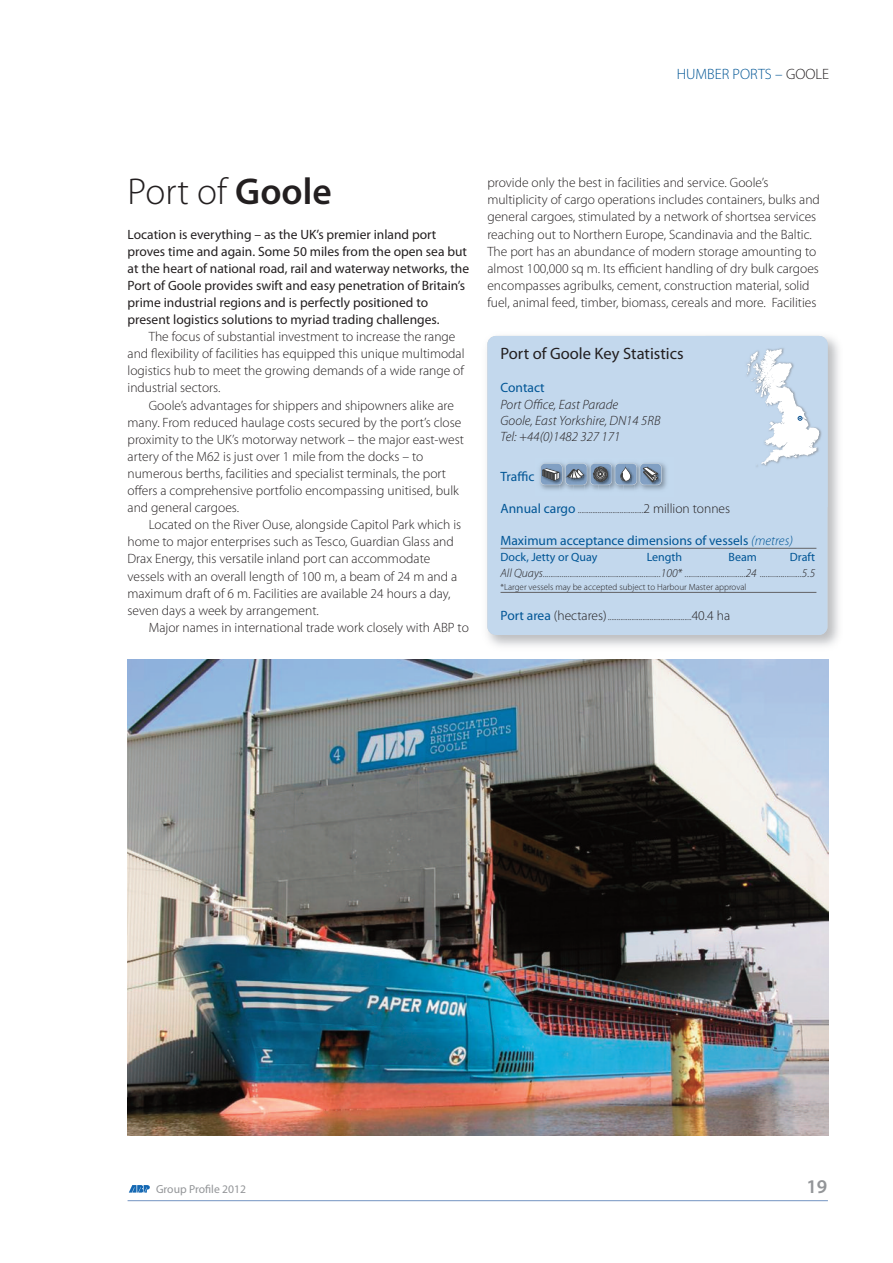
<style>
.page{position:relative;width:893px;height:1263px;background:#fff}
.page>*{position:absolute;margin:0;border:0;box-sizing:border-box;transform-origin:0 0}
.t1{font:300 37.5px "Myriad Pro";color:#231f20}
.t2{font:600 19.5px "Myriad Pro";color:#939598}
.t3{font:16.5px "Myriad Pro";color:#231f20}
.t4{font:300 15px "Myriad Pro";color:#005595}
.t5{font:300 13.5px/17.1px "Myriad Pro";color:#231f20}
.t6{font:13.5px/17.1px "Myriad Pro";color:#231f20}
.t7{font:italic 300 13.5px/16.2px "Myriad Pro";color:#231f20}
.t8{font:13.5px "Myriad Pro";color:#005595}
.t9{font:12px "Myriad Pro";color:#005595}
.t10{font:11.55px "Myriad Pro";color:#939598}
.t11{font:italic 300 10.5px "Myriad Pro";color:#231f20}
.t12{font:300 10.5px "Myriad Pro";color:#231f20}
.t13{font:300 9px "Myriad Pro";color:#231f20}
.s1{color:#231f20}
.s2{font-weight:600}
.s3{font-weight:400;font-size:13.5px;color:#005595}
.s4{font-size:13.5px}
.s5{font-weight:300;font-style:italic}
.s6{font-size:12px}
</style>
<div class="page">
<hr style="left:128px;top:1200px;width:700px;height:1px;background:#7393c1">
<svg style="left:129px;top:1185px;width:21px;height:7px"></svg>
<div style="left:487px;top:336px;width:341px;height:299px;background:#c3d8ed;border-radius:9px"></div>
<svg style="left:746px;top:349px;width:73px;height:117px"></svg>
<hr style="left:500px;top:548px;width:316px;height:1px;background:#636366">
<hr style="left:500px;top:592px;width:316px;height:1px;background:#636366">
<img style="left:540px;top:462px;width:20px;height:28px">
<div style="left:540px;top:463px;width:22px;height:22px;border:1px solid #e6e7e9;border-radius:5px"></div>
<img style="left:560px;top:462px;width:24px;height:28px">
<div style="left:565px;top:463px;width:22px;height:22px;border:1px solid #e6e7e9;border-radius:5px"></div>
<img style="left:584px;top:462px;width:25px;height:28px">
<div style="left:590px;top:463px;width:22px;height:22px;border:1px solid #e6e7e9;border-radius:5px"></div>
<img style="left:609px;top:462px;width:25px;height:28px">
<div style="left:615px;top:463px;width:22px;height:22px;border:1px solid #e6e7e9;border-radius:5px"></div>
<img style="left:634px;top:462px;width:33px;height:28px">
<svg style="left:541px;top:464px;width:120px;height:21px;background:#8295ab"></svg>
<img style="left:641px;top:465px;width:6px;height:20px">
<img style="left:647px;top:465px;width:11px;height:17px">
<div style="left:640px;top:463px;width:22px;height:22px;border:1px solid #e6e7e9;border-radius:5px"></div>
<img style="left:128px;top:660px;width:701px;height:475px">
<p class="t4" style="left:677px;top:69px;width:154px">HUMBER PORTS – <span class="s1">GOOLE</span></p>
<h1 class="t1" style="left:128px;top:178px;width:206px">Port of <span class="s2">Goole</span></h1>
<p class="t6" style="left:128px;top:226px;width:343px">Location is everything – as the UK’s premier inland port proves time and again. Some 50 miles from the open sea but at the heart of national road, rail and waterway networks, the Port of Goole provides swift and easy penetration of Britain’s prime industrial regions and is perfectly positioned to present logistics solutions to myriad trading challenges.</p>
<p class="t5" style="left:128px;top:329px;width:338px;text-indent:21px">The focus of substantial investment to increase the range and flexibility of facilities has equipped this unique multimodal logistics hub to meet the growing demands of a wide range of industrial sectors.</p>
<p class="t5" style="left:128px;top:397px;width:338px;text-indent:21px">Goole’s advantages for shippers and shipowners alike are many. From reduced haulage costs secured by the port’s close proximity to the UK’s motorway network – the major east-west artery of the M62 is just over 1 mile from the docks – to numerous berths, facilities and specialist terminals, the port offers a comprehensive portfolio encompassing unitised, bulk and general cargoes.</p>
<p class="t5" style="left:128px;top:517px;width:335px;text-indent:21px">Located on the River Ouse, alongside Capitol Park which is home to major enterprises such as Tesco, Guardian Glass and Drax Energy, this versatile inland port can accommodate vessels with an overall length of 100 m, a beam of 24 m and a maximum draft of 6 m. Facilities are available 24 hours a day, seven days a week by arrangement.</p>
<p class="t5" style="left:149px;top:620px;width:322px">Major names in international trade work closely with ABP to</p>
<p class="t5" style="left:487px;top:175px;width:334px">provide only the best in facilities and service. Goole’s multiplicity of cargo operations includes containers, bulks and general cargoes, stimulated by a network of shortsea services reaching out to Northern Europe, Scandinavia and the Baltic.<br>The port has an abundance of modern storage amounting to almost 100,000 sq m. Its efficient handling of dry bulk cargoes encompasses agribulks, cement, construction material, solid fuel, animal feed, timber, biomass, cereals and more. Facilities</p>
<p class="t3" style="left:500px;top:347px;width:185px">Port of Goole Key Statistics</p>
<p class="t8" style="left:500px;top:383px;width:46px">Contact</p>
<p class="t7" style="left:500px;top:397px;width:161px">Port Office, East Parade<br>Goole, East Yorkshire, DN14 5RB<br>Tel: +44(0)1482 327 171</p>
<p class="t8" style="left:500px;top:471px;width:36px">Traffic</p>
<p class="t12" style="left:500px;top:506px;width:231px"><span class="s3">Annual cargo</span> ....................................<span class="s4">2 million tonnes</span></p>
<p class="t8" style="left:500px;top:535px;width:294px">Maximum acceptance dimensions of vessels <span class="s5">(metres)</span></p>
<p class="t9" style="left:500px;top:552px;width:98px">Dock, Jetty or Quay</p>
<p class="t9" style="left:647px;top:552px;width:37px">Length</p>
<p class="t9" style="left:728px;top:552px;width:30px">Beam</p>
<p class="t9" style="left:790px;top:552px;width:27px">Draft</p>
<p class="t11" style="left:500px;top:570px;width:316px"><span class="s6">All Quays</span>..............................................................<span class="s6">100*</span> ................................<span class="s6">24</span> ......................<span class="s6">5.5</span></p>
<p class="t13" style="left:500px;top:583px;width:247px">*Larger vessels may be accepted subject to Harbour Master approval</p>
<p class="t12" style="left:500px;top:613px;width:231px"><span class="s3">Port area</span> <span class="s4">(hectares)</span>..............................................<span class="s4">40.4 ha</span></p>
<p class="t10" style="left:156px;top:1184px;width:92px">Group Profile 2012</p>
<h2 class="t2" style="left:806px;top:1179px;width:22px">19</h2>
</div>
